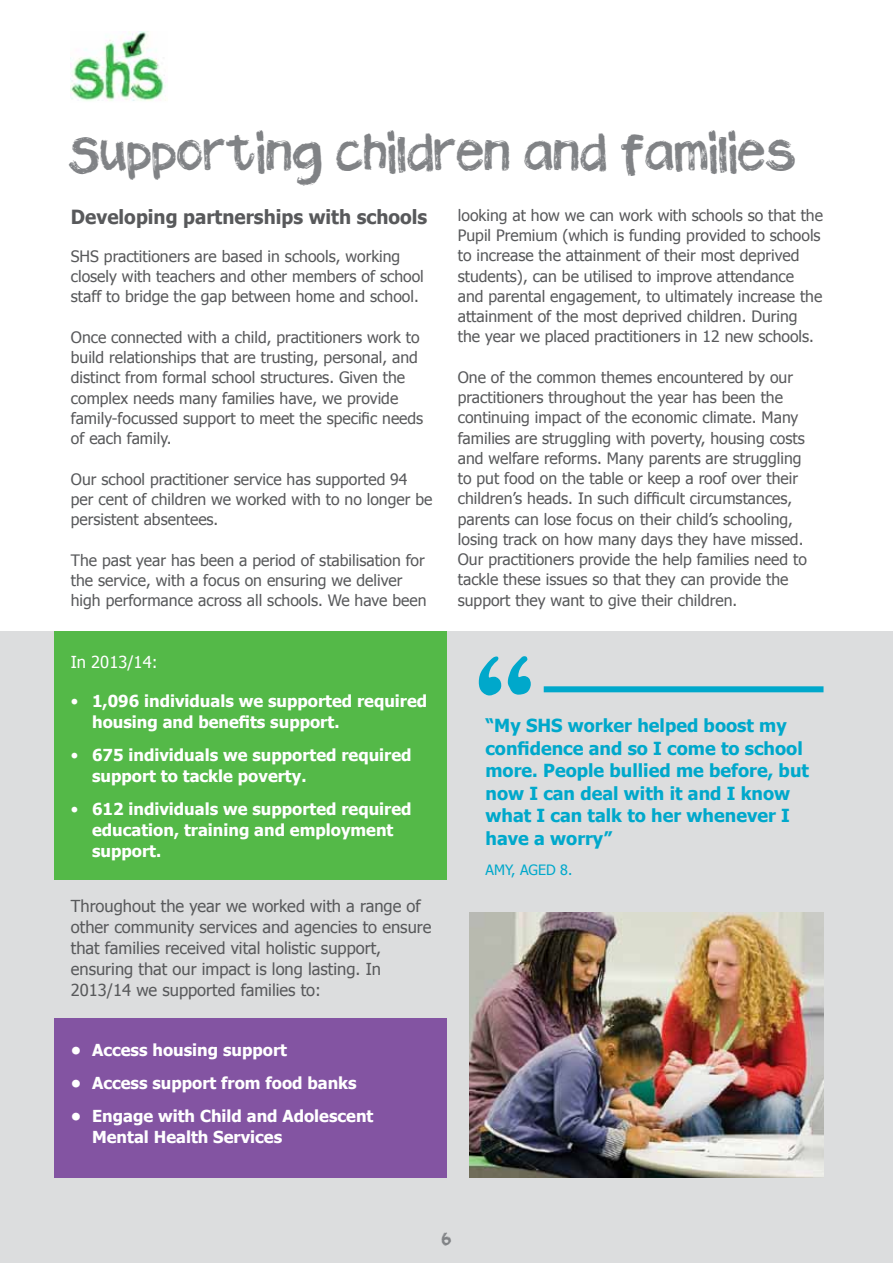
<style>
.page{position:relative;width:893px;height:1263px;background:#fff}
.page>*{position:absolute;margin:0;border:0;box-sizing:border-box;transform-origin:0 0}
.t1{font:120px "Sand";color:#00a8cb}
.t2{font:700 42px "Plz Print Brush";letter-spacing:-.005em;color:#808285}
.t3{font:700 19.5px "Tahoma";color:#58595b}
.t4{font:700 18px/22.5px "Tahoma";color:#00a8cb}
.t5{font:700 18px "Plz Print Brush";color:#808285}
.t6{font:700 16.5px/21px "Tahoma";color:#fff}
.t7{font:16.5px/21px "Tahoma";color:#58595b}
.t8{font:16.5px "Tahoma";color:#fff}
.t9{font:15.75px/20.2px "Tahoma";color:#58595b}
.t10{font:14.25px "Tahoma";color:#00a8cb}
.s1{font-weight:400}
</style>
<div class="page">
<div style="left:0;top:631px;width:893px;height:632px;background:#dcddde"></div>
<div style="left:54px;top:631px;width:392px;height:249px;background:#54b948"></div>
<div style="left:54px;top:1018px;width:392px;height:160px;background:#8354a2"></div>
<img style="left:469px;top:912px;width:354px;height:266px">
<div style="left:544px;top:686px;width:279px;height:6px;background:#00a8cb"></div>
<img style="left:71px;top:32px;width:95px;height:69px">
<h2 class="t2" style="left:68px;top:129px;width:729px">Supporting children and families</h2>
<p class="t3" style="left:71px;top:203px;width:358px">Developing partnerships with schools</p>
<p class="t9" style="left:71px;top:245px;width:354px">SHS practitioners are based in schools, working closely with teachers and other members of school staff to bridge the gap between home and school.</p>
<p class="t9" style="left:71px;top:326px;width:354px">Once connected with a child, practitioners work to build relationships that are trusting, personal, and distinct from formal school structures. Given the complex needs many families have, we provide family-focussed support to meet the specific needs of each family.</p>
<p class="t9" style="left:71px;top:468px;width:363px">Our school practitioner service has supported 94 per cent of children we worked with to no longer be persistent absentees.</p>
<p class="t9" style="left:71px;top:549px;width:357px">The past year has been a period of stabilisation for the service, with a focus on ensuring we deliver high performance across all schools. We have been</p>
<p class="t8" style="left:71px;top:650px;width:88px">In 2013/14:</p>
<p class="t6" style="left:92px;top:689px;width:337px;text-indent:-21px"><span class="s1">•</span> 1,096 individuals we supported required housing and benefits support.</p>
<p class="t6" style="left:92px;top:743px;width:321px;text-indent:-21px"><span class="s1">•</span> 675 individuals we supported required support to tackle poverty.</p>
<p class="t6" style="left:92px;top:797px;width:321px;text-indent:-21px"><span class="s1">•</span> 612 individuals we supported required education, training and employment support.</p>
<p class="t7" style="left:71px;top:895px;width:362px">Throughout the year we worked with a range of other community services and agencies to ensure that families received vital holistic support, ensuring that our impact is long lasting. In 2013/14 we supported families to:</p>
<p class="t6" style="left:71px;top:1038px;width:218px">• Access housing support</p>
<p class="t6" style="left:71px;top:1071px;width:287px">• Access support from food banks</p>
<p class="t6" style="left:92px;top:1104px;width:283px;text-indent:-21px">• Engage with Child and Adolescent<br>Mental Health Services</p>
<p class="t9" style="left:458px;top:204px;width:367px">looking at how we can work with schools so that the Pupil Premium (which is funding provided to schools to increase the attainment of their most deprived students), can be utilised to improve attendance and parental engagement, to ultimately increase the attainment of the most deprived children. During the year we placed practitioners in 12 new schools.</p>
<p class="t9" style="left:458px;top:366px;width:351px">One of the common themes encountered by our practitioners throughout the year has been the continuing impact of the economic climate. Many families are struggling with poverty, housing costs and welfare reforms. Many parents are struggling to put food on the table or keep a roof over their children’s heads. In such difficult circumstances, parents can lose focus on their child’s schooling, losing track on how many days they have missed.<br>Our practitioners provide the help families need to tackle these issues so that they can provide the support they want to give their children.</p>
<h1 class="t1" style="left:469px;top:643px;width:71px">“</h1>
<p class="t4" style="left:485px;top:713px;width:325px">“My SHS worker helped boost my confidence and so I come to school more. People bullied me before, but now I can deal with it and I know what I can talk to her whenever I have a worry”</p>
<p class="t10" style="left:485px;top:860px;width:53px">Amy, Aged</p>
<p class="t10" style="left:560px;top:860px;width:14px">8.</p>
<p class="t5" style="left:441px;top:1229px;width:12px">6</p>
</div>
